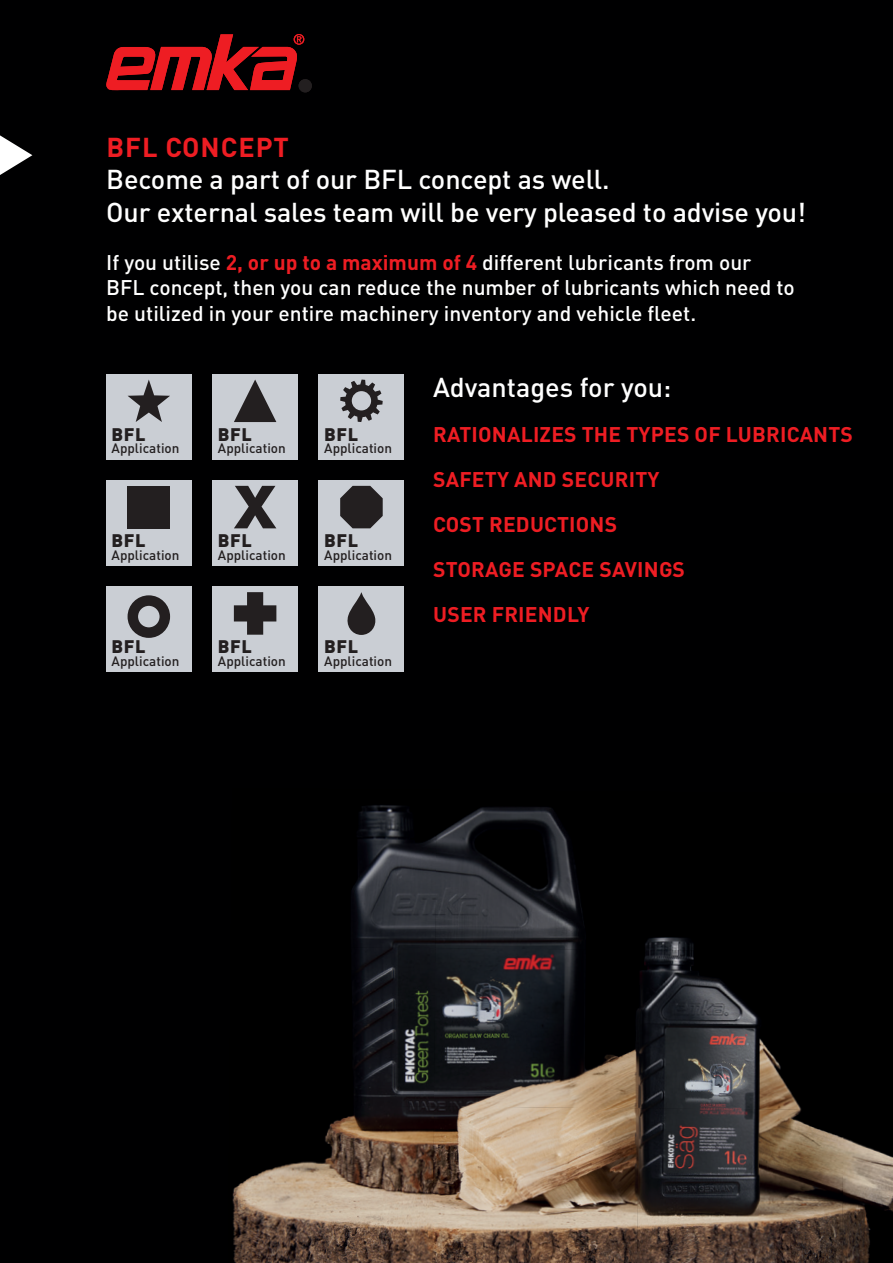
<style>
.page{position:relative;width:893px;height:1263px;background:#000001}
.page>*{position:absolute;margin:0;border:0;box-sizing:border-box;transform-origin:0 0}
.t1{font:500 27px/32.4px "DIN Pro";letter-spacing:-.005em;color:#fff}
.t2{font:700 27px "DIN Pro";letter-spacing:.035em;color:#ee1d23}
.t3{font:500 21px/25.2px "DIN Pro";color:#fff}
.t4{font:700 21px/45px "DIN Pro";letter-spacing:.01em;color:#ee1d23}
.t5{font:900 18px "DIN Pro";letter-spacing:.03em;color:#231f20}
.t6{font:500 13.5px "DIN Pro";color:#231f20}
.s1{font-weight:700;color:#ee1d23}
</style>
<div class="page">
<svg style="left:106px;top:34px;width:198px;height:57px"></svg>
<div style="left:299px;top:79px;width:13px;height:13px;background:#231f20;border-radius:50%"></div>
<svg style="left:0;top:135px;width:32px;height:40px"></svg>
<img style="left:352px;top:805px;width:83px;height:141px">
<img style="left:435px;top:807px;width:149px;height:141px">
<img style="left:645px;top:937px;width:49px;height:13px">
<img style="left:843px;top:1137px;width:50px;height:126px">
<img style="left:354px;top:946px;width:82px;height:158px">
<img style="left:434px;top:948px;width:204px;height:158px">
<img style="left:638px;top:950px;width:163px;height:158px">
<img style="left:232px;top:1104px;width:202px;height:159px">
<img style="left:432px;top:1106px;width:207px;height:157px">
<img style="left:637px;top:1108px;width:206px;height:155px">
<div style="left:106px;top:374px;width:85px;height:85px;background:#caced4"></div>
<svg style="left:128px;top:379px;width:42px;height:43px"></svg>
<div style="left:213px;top:374px;width:85px;height:85px;background:#caced4"></div>
<svg style="left:234px;top:379px;width:42px;height:43px"></svg>
<div style="left:106px;top:480px;width:85px;height:86px;background:#caced4"></div>
<div style="left:128px;top:486px;width:42px;height:42px;background:#231f20"></div>
<div style="left:319px;top:374px;width:85px;height:85px;background:#caced4"></div>
<svg style="left:340px;top:379px;width:43px;height:43px"></svg>
<div style="left:319px;top:480px;width:85px;height:86px;background:#caced4"></div>
<svg style="left:340px;top:486px;width:43px;height:42px"></svg>
<div style="left:213px;top:480px;width:85px;height:86px;background:#caced4"></div>
<svg style="left:234px;top:486px;width:42px;height:42px"></svg>
<div style="left:106px;top:587px;width:85px;height:85px;background:#caced4"></div>
<div style="left:128px;top:595px;width:42px;height:43px;border:10px solid #231f20;border-radius:50%"></div>
<div style="left:213px;top:587px;width:85px;height:85px;background:#caced4"></div>
<svg style="left:234px;top:592px;width:42px;height:43px"></svg>
<div style="left:319px;top:587px;width:85px;height:85px;background:#caced4"></div>
<svg style="left:347px;top:592px;width:29px;height:43px"></svg>
<p class="t2" style="left:106px;top:129px;width:184px">BFL CONCEPT</p>
<p class="t1" style="left:106px;top:162px;width:701px">Become a part of our BFL concept as well.<br>Our external sales team will be very pleased to advise you!</p>
<p class="t3" style="left:106px;top:249px;width:690px">If you utilise <span class="s1">2, or up to a maximum of 4</span> different lubricants from our<br>BFL concept, then you can reduce the number of lubricants which need to be utilized in your entire machinery inventory and vehicle fleet.</p>
<p class="t5" style="left:112px;top:422px;width:35px">BFL</p>
<p class="t6" style="left:112px;top:440px;width:69px">Application</p>
<p class="t5" style="left:112px;top:528px;width:35px">BFL</p>
<p class="t6" style="left:112px;top:546px;width:69px">Application</p>
<p class="t5" style="left:218px;top:422px;width:35px">BFL</p>
<p class="t6" style="left:218px;top:440px;width:69px">Application</p>
<p class="t5" style="left:218px;top:528px;width:35px">BFL</p>
<p class="t6" style="left:218px;top:546px;width:69px">Application</p>
<p class="t5" style="left:324px;top:422px;width:35px">BFL</p>
<p class="t6" style="left:324px;top:440px;width:69px">Application</p>
<p class="t5" style="left:324px;top:528px;width:35px">BFL</p>
<p class="t6" style="left:324px;top:546px;width:69px">Application</p>
<p class="t1" style="left:433px;top:370px;width:240px">Advantages for you:</p>
<p class="t4" style="left:433px;top:411px;width:421px">RATIONALIZES THE TYPES OF LUBRICANTS<br>SAFETY AND SECURITY<br>COST REDUCTIONS<br>STORAGE SPACE SAVINGS<br>USER FRIENDLY</p>
<p class="t5" style="left:112px;top:635px;width:35px">BFL</p>
<p class="t6" style="left:112px;top:652px;width:69px">Application</p>
<p class="t5" style="left:218px;top:635px;width:35px">BFL</p>
<p class="t6" style="left:218px;top:652px;width:69px">Application</p>
<p class="t5" style="left:324px;top:635px;width:35px">BFL</p>
<p class="t6" style="left:324px;top:652px;width:69px">Application</p>
</div>
